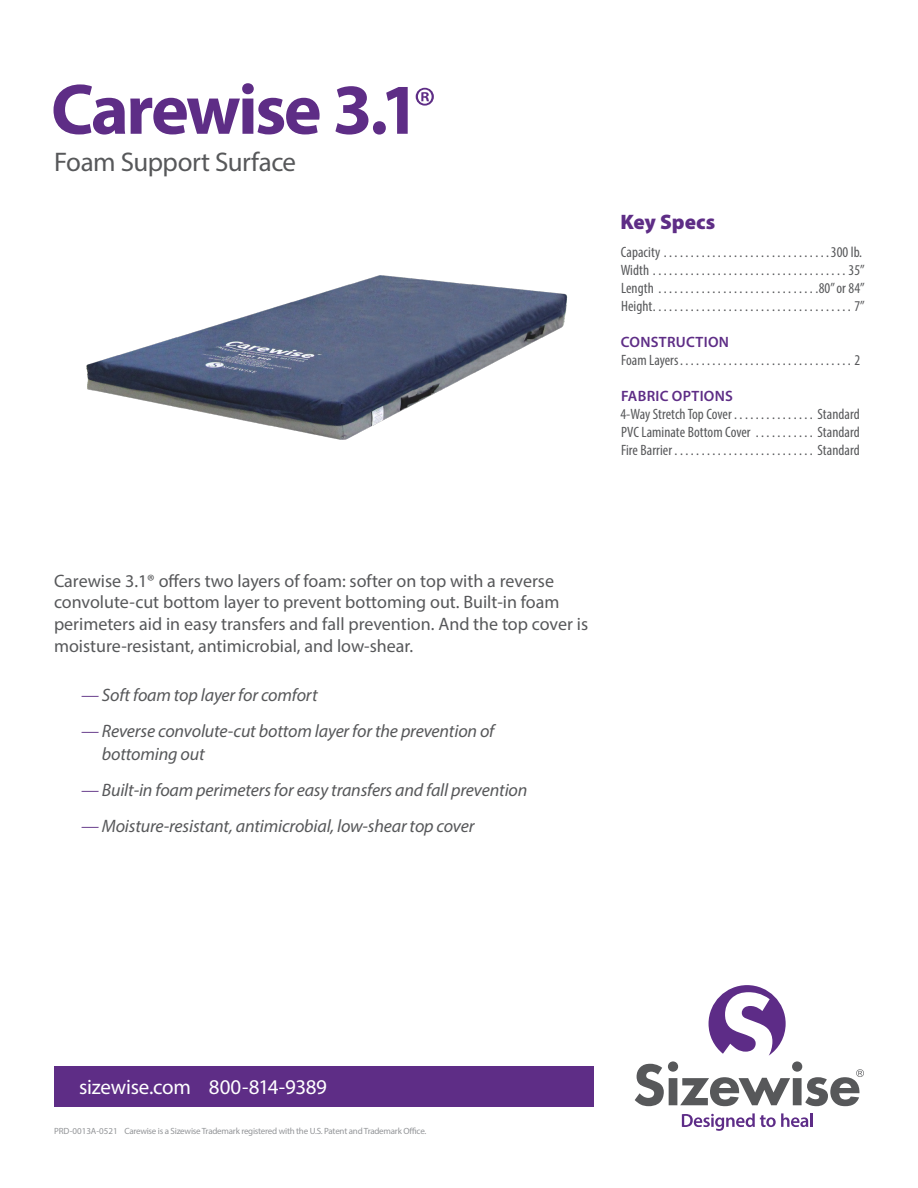
<style>
.page{position:relative;width:918px;height:1188px;background:#fff}
.page>*{position:absolute;margin:0;border:0;box-sizing:border-box;transform-origin:0 0}
.t1{font:700 72px "Myriad Pro";letter-spacing:-.035em;color:#5e2d86}
.t2{font:27px "Myriad Pro";letter-spacing:-.02em;color:#57585a}
.t3{font:21px "Myriad Pro";letter-spacing:-.015em;color:#fff}
.t4{font:900 21px "Myriad Pro";color:#5e2d86}
.t5{font:18px/21.6px "Myriad Pro";color:#57585a}
.t6{font:italic 18px/22.5px "Myriad Pro";letter-spacing:-.01em;color:#57585a}
.t7{font:condensed 15px "Myriad Pro";letter-spacing:.005em;color:#57585a}
.t8{font:600 15px "Myriad Pro";letter-spacing:.02em;color:#5e2d86}
.t9{font:9px "Myriad Pro";letter-spacing:-.025em;color:#939598}
.s1{font-weight:400;font-size:54px}
.s2{color:#765097}
</style>
<div class="page">
<svg style="left:682px;top:1113px;width:126px;height:18px"></svg>
<hr style="left:810px;top:1113px;width:3px;height:14px;background:#5d2c87">
<svg style="left:635px;top:985px;width:229px;height:121px"></svg>
<div style="left:54px;top:1066px;width:540px;height:41px;background:#5e2d86"></div>
<img style="left:86px;top:275px;width:482px;height:165px">
<p class="t1" style="left:51px;top:63px;width:387px">Carewise 3.1<span class="s1">®</span></p>
<p class="t2" style="left:54px;top:146px;width:244px">Foam Support Surface</p>
<p class="t4" style="left:620px;top:208px;width:96px">Key Specs</p>
<p class="t7" style="left:621px;top:242px;width:241px">Capacity . . . . . . . . . . . . . . . . . . . . . . . . . . . . . . 300 lb.</p>
<p class="t7" style="left:621px;top:260px;width:246px">Width . . . . . . . . . . . . . . . . . . . . . . . . . . . . . . . . . . . . 35”</p>
<p class="t7" style="left:621px;top:278px;width:245px">Length . . . . . . . . . . . . . . . . . . . . . . . . . . . . . 80” or 84”</p>
<p class="t7" style="left:621px;top:296px;width:245px">Height . . . . . . . . . . . . . . . . . . . . . . . . . . . . . . . . . . . . . 7”</p>
<p class="t8" style="left:621px;top:332px;width:110px">CONSTRUCTION</p>
<p class="t7" style="left:621px;top:350px;width:241px">Foam Layers . . . . . . . . . . . . . . . . . . . . . . . . . . . . . . . . 2</p>
<p class="t8" style="left:621px;top:386px;width:114px">FABRIC OPTIONS</p>
<p class="t7" style="left:620px;top:404px;width:241px">4-Way Stretch Top Cover . . . . . . . . . . . . . . . Standard</p>
<p class="t7" style="left:621px;top:422px;width:240px">PVC Laminate Bottom Cover . . . . . . . . . . . Standard</p>
<p class="t7" style="left:621px;top:440px;width:240px">Fire Barrier . . . . . . . . . . . . . . . . . . . . . . . . . . Standard</p>
<p class="t5" style="left:54px;top:570px;width:536px">Carewise 3.1® offers two layers of foam: softer on top with a reverse convolute-cut bottom layer to prevent bottoming out. Built-in foam perimeters aid in easy transfers and fall prevention. And the top cover is moisture-resistant, antimicrobial, and low-shear.</p>
<p class="t6" style="left:81px;top:683px;width:238px"><span class="s2">—</span> Soft foam top layer for comfort</p>
<p class="t6" style="left:102px;top:719px;width:394px;text-indent:-21px"><span class="s2">—</span> Reverse convolute-cut bottom layer for the prevention of bottoming out</p>
<p class="t6" style="left:81px;top:778px;width:448px"><span class="s2">—</span> Built-in foam perimeters for easy transfers and fall prevention</p>
<p class="t6" style="left:81px;top:814px;width:395px"><span class="s2">—</span> Moisture-resistant, antimicrobial, low-shear top cover</p>
<p class="t3" style="left:79px;top:1074px;width:250px">sizewise.com 800-814-9389</p>
<p class="t9" style="left:54px;top:1125px;width:374px">PRD-0013A-0521 Carewise is a Sizewise Trademark registered with the U.S. Patent and Trademark Office.</p>
</div>
